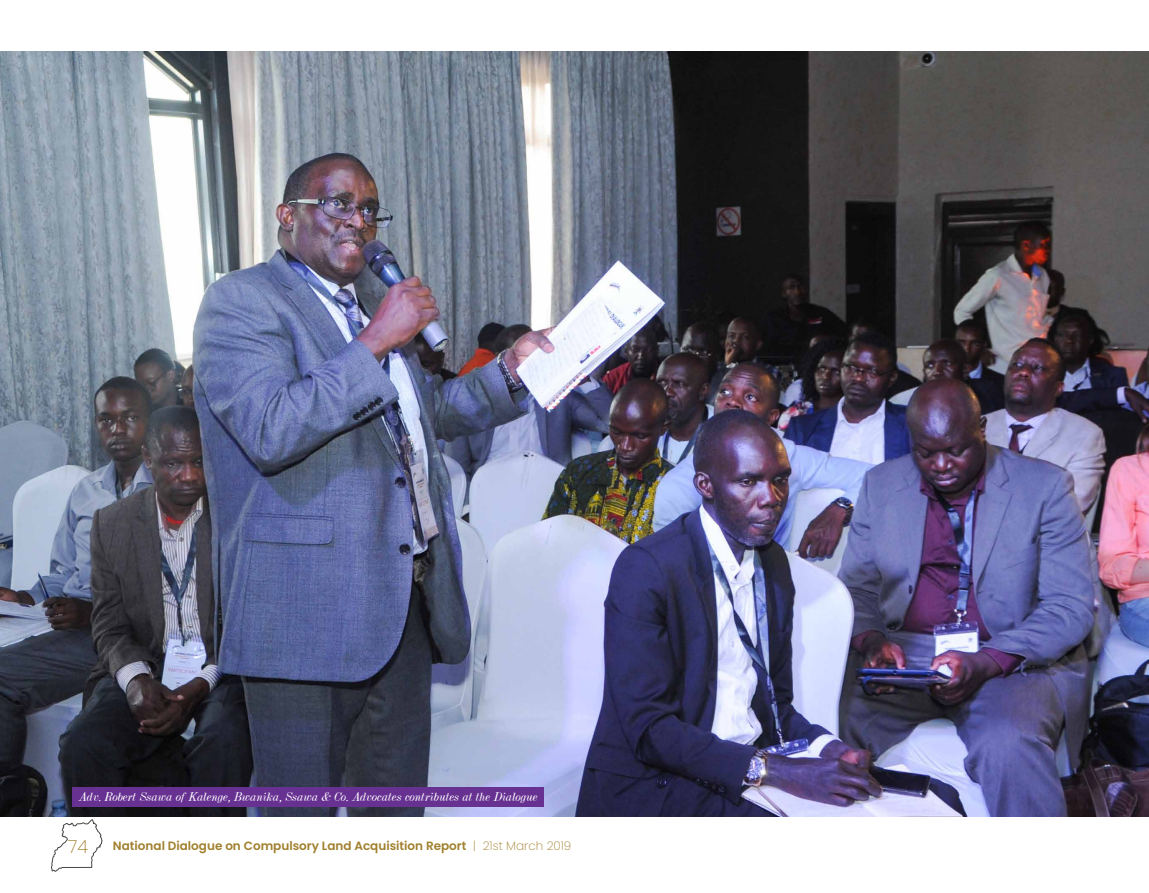
<style>
.page{position:relative;width:1149px;height:893px;background:#fff}
.page>*{position:absolute;margin:0;border:0;box-sizing:border-box;transform-origin:0 0}
.t1{font:200 18px "Poppins";color:#a0802d}
.t2{font:italic 13.5px "Dubiel";color:#fff}
.t3{font:600 12px "Poppins";color:#a0802d}
.s1{font-weight:200}
</style>
<div class="page">
<svg style="left:50px;top:819px;width:53px;height:53px"></svg>
<img style="left:0;top:52px;width:1148px;height:764px">
<div style="left:72px;top:787px;width:471px;height:20px;background:#673192"></div>
<p class="t2" style="left:78px;top:790px;width:460px">Adv. Robert Ssawa of Kalenge, Bwanika, Ssawa &amp; Co. Advocates contributes at the Dialogue</p>
<h1 class="t1" style="left:68px;top:837px;width:21px">74</h1>
<p class="t3" style="left:113px;top:839px;width:459px">National Dialogue on Compulsory Land Acquisition Report <span class="s1">| 21st March 2019</span></p>
</div>
